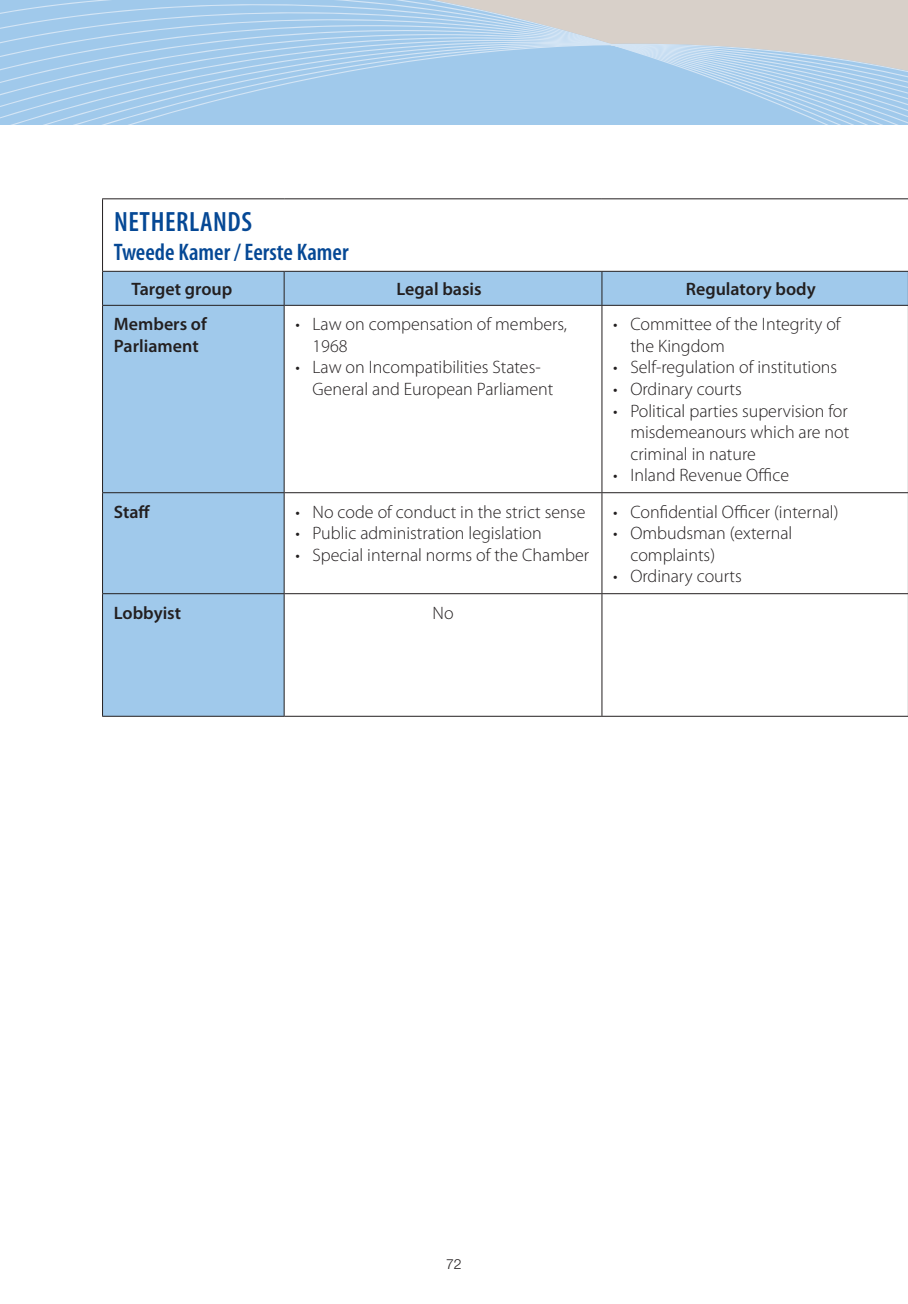
<style>
.page{position:relative;width:908px;height:1304px;background:#fff}
.page>*{position:absolute;margin:0;border:0;box-sizing:border-box;transform-origin:0 0}
.t1{font:600 condensed 28px "Myriad Pro";color:#054895}
.t2{font:600 condensed 24px "Myriad Pro";color:#054895}
.t3{font:300 18px/21.6px "Myriad Pro";color:#231f20}
.t4{font:600 18px/21.6px "Myriad Pro";color:#231f20}
.t5{font:300 14px "Helvetica Neue LT Std";color:#231f20}
</style>
<div class="page">
<svg style="left:0;top:0;width:907px;height:125px;background:#afcde6"></svg>
<div style="left:103px;top:272px;width:180px;height:444px;background:#a0c9eb"></div>
<hr style="left:102px;top:198px;width:182px;height:1px;background:#231f20">
<hr style="left:102px;top:199px;width:1px;height:72px;background:#231f20">
<hr style="left:284px;top:198px;width:317px;height:1px;background:#231f20">
<hr style="left:601px;top:198px;width:306px;height:1px;background:#231f20">
<hr style="left:102px;top:271px;width:182px;height:1px;background:#231f20">
<hr style="left:102px;top:272px;width:1px;height:33px;background:#231f20">
<hr style="left:283px;top:272px;width:1px;height:33px;background:#231f20">
<hr style="left:102px;top:305px;width:182px;height:1px;background:#231f20">
<hr style="left:102px;top:306px;width:1px;height:186px;background:#231f20">
<hr style="left:283px;top:306px;width:1px;height:186px;background:#231f20">
<hr style="left:601px;top:306px;width:1px;height:186px;background:#231f20">
<svg style="left:284px;top:271px;width:624px;height:35px;background:#99bfdf"></svg>
<hr style="left:907px;top:306px;width:1px;height:186px;background:#231f20">
<hr style="left:102px;top:492px;width:182px;height:1px;background:#231f20">
<hr style="left:102px;top:493px;width:1px;height:100px;background:#231f20">
<hr style="left:284px;top:492px;width:317px;height:1px;background:#231f20">
<hr style="left:283px;top:493px;width:1px;height:100px;background:#231f20">
<hr style="left:601px;top:492px;width:306px;height:1px;background:#231f20">
<hr style="left:601px;top:493px;width:1px;height:100px;background:#231f20">
<hr style="left:907px;top:493px;width:1px;height:100px;background:#231f20">
<hr style="left:102px;top:593px;width:182px;height:1px;background:#231f20">
<hr style="left:102px;top:594px;width:1px;height:122px;background:#231f20">
<hr style="left:284px;top:593px;width:317px;height:1px;background:#231f20">
<hr style="left:283px;top:594px;width:1px;height:122px;background:#231f20">
<hr style="left:601px;top:593px;width:306px;height:1px;background:#231f20">
<hr style="left:601px;top:594px;width:1px;height:122px;background:#231f20">
<hr style="left:907px;top:594px;width:1px;height:122px;background:#231f20">
<hr style="left:102px;top:716px;width:182px;height:1px;background:#231f20">
<hr style="left:284px;top:716px;width:317px;height:1px;background:#231f20">
<hr style="left:601px;top:716px;width:306px;height:1px;background:#231f20">
<h1 class="t1" style="left:114px;top:207px;width:76px">NETHERLANDS</h1>
<h2 class="t2" style="left:114px;top:239px;width:236px">Tweede Kamer / Eerste Kamer</h2>
<p class="t4" style="left:131px;top:279px;width:102px">Target group</p>
<p class="t4" style="left:396px;top:279px;width:87px">Legal basis</p>
<p class="t4" style="left:685px;top:279px;width:131px">Regulatory body</p>
<p class="t4" style="left:114px;top:314px;width:94px">Members of<br>Parliament</p>
<p class="t3" style="left:312px;top:314px;width:256px;text-indent:-17px">• Law on compensation of members,<br>1968</p>
<p class="t3" style="left:312px;top:357px;width:242px;text-indent:-17px">• Law on Incompatibilities States-<br>General and European Parliament</p>
<p class="t3" style="left:630px;top:314px;width:212px;text-indent:-17px">• Committee of the Integrity of the Kingdom</p>
<p class="t3" style="left:613px;top:357px;width:225px">• Self-regulation of institutions</p>
<p class="t3" style="left:613px;top:378px;width:130px">• Ordinary courts</p>
<p class="t3" style="left:630px;top:400px;width:220px;text-align:justify;text-indent:-17px">• Political parties supervision for misdemeanours which are not criminal in nature</p>
<p class="t3" style="left:613px;top:465px;width:177px">• Inland Revenue Office</p>
<p class="t4" style="left:114px;top:501px;width:38px">Staff</p>
<p class="t3" style="left:295px;top:501px;width:291px">• No code of conduct in the strict sense</p>
<p class="t3" style="left:295px;top:523px;width:248px">• Public administration legislation</p>
<p class="t3" style="left:295px;top:544px;width:295px">• Special internal norms of the Chamber</p>
<p class="t4" style="left:114px;top:602px;width:69px">Lobbyist</p>
<p class="t3" style="left:432px;top:602px;width:23px">No</p>
<p class="t3" style="left:613px;top:501px;width:226px">• Confidential Officer (internal)</p>
<p class="t3" style="left:630px;top:523px;width:163px;text-indent:-17px">• Ombudsman (external complaints)</p>
<p class="t3" style="left:613px;top:566px;width:130px">• Ordinary courts</p>
<p class="t5" style="left:446px;top:1255px;width:17px">72</p>
</div>
